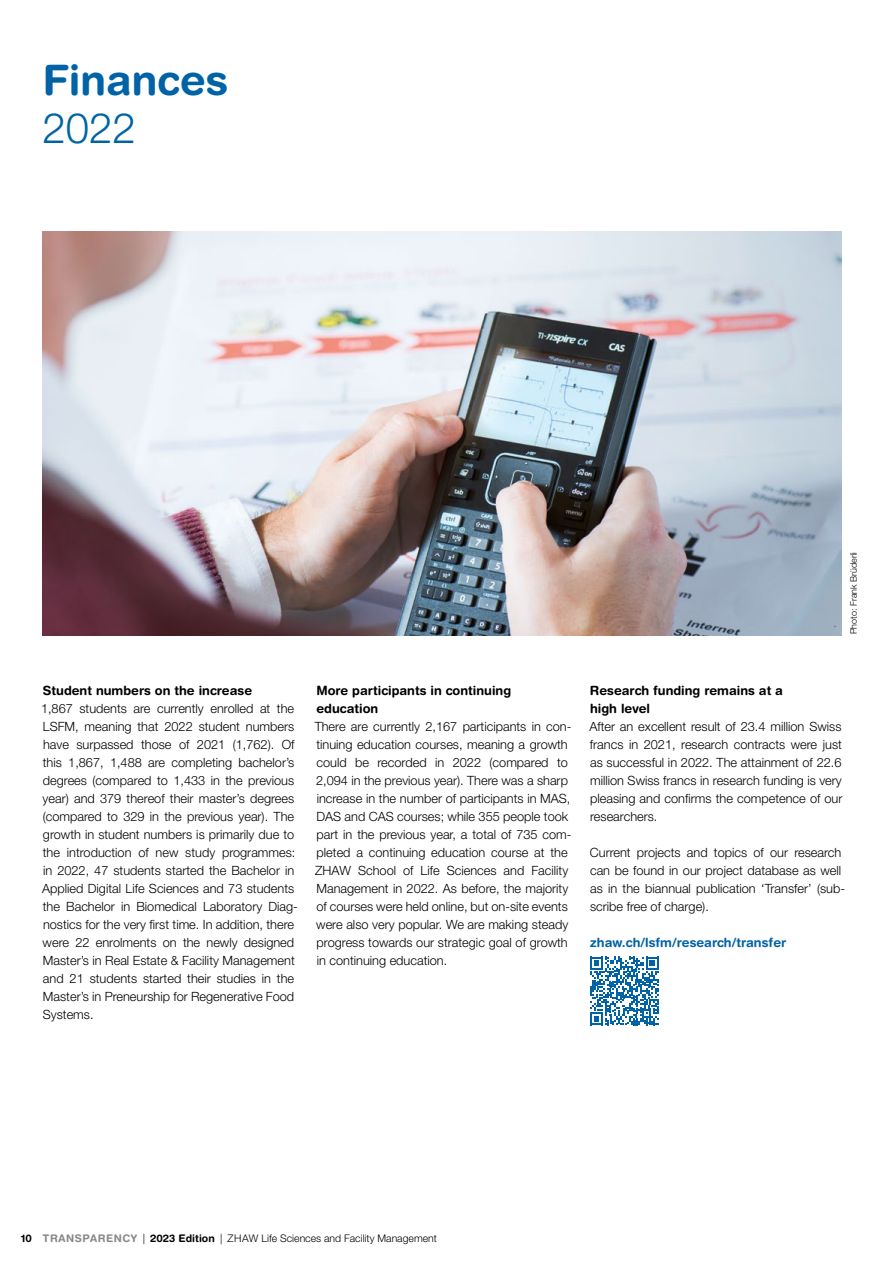
<style>
.page{position:relative;width:893px;height:1263px;background:#fff}
.page>*{position:absolute;margin:0;border:0;box-sizing:border-box;transform-origin:0 0}
._1_Titel{font:700 42px "Helvetica Rounded LT Std";color:#0063a5}
._2_Titel{font:300 42px "Helvetica Neue LT Std";color:#0063a5}
.Lauftext{font:300 12.75px/18px "Helvetica Neue LT Std";color:#000}
.Zwischentitel{font:700 12.75px/18px "Helvetica Rounded LT Std";color:#000}
.Zwischentitel-2{font:700 12.75px "Helvetica Rounded LT Std";color:#0063a5}
.t1{font:300 10.5px "Helvetica Neue LT Std";color:#000}
.t2{font:300 9px "Helvetica Neue LT Std";color:#000}
.s1{font-family:"Helvetica Rounded LT Std";font-weight:700}
.s2{font-family:"Helvetica Rounded LT Std";font-weight:700;color:#878988}
</style>
<div class="page">
<svg style="left:590px;top:956px;width:69px;height:69px"></svg>
<img style="left:43px;top:231px;width:799px;height:404px">
<p class="_1_Titel" style="left:43px;top:54px;width:187px">Finances</p>
<p class="_2_Titel" style="left:43px;top:102px;width:95px">2022</p>
<p class="t2" style="left:848px;top:634px;width:84px;rotate:-90deg">Photo: Frank Brüderli</p>
<p class="Zwischentitel" style="left:43px;top:681px;width:211px">Student numbers on the increase</p>
<p class="Lauftext" style="left:41px;top:699px;width:258px">1,867 students are currently enrolled at the LSFM, meaning that 2022 student numbers have surpassed those of 2021 (1,762). Of this 1,867, 1,488 are completing bachelor’s degrees (compared to 1,433 in the previous year) and 379 thereof their master’s degrees (compared to 329 in the previous year). The growth in student numbers is primarily due to the introduction of new study programmes: in 2022, 47 students started the Bachelor in Applied Digital Life Sciences and 73 students the Bachelor in Biomedical Laboratory Diag&shy;nostics for the very first time. In addition, there were 22 enrolments on the newly designed Master’s in Real Estate &amp; Facility Management and 21 students started their studies in the Master’s in Preneurship for Regenerative Food Systems.</p>
<p class="Zwischentitel" style="left:316px;top:681px;width:196px">More participants in continuing education</p>
<p class="Lauftext" style="left:315px;top:717px;width:258px">There are currently 2,167 participants in con&shy;tinuing education courses, meaning a growth could be recorded in 2022 (compared to 2,094 in the previous year). There was a sharp increase in the number of participants in MAS, DAS and CAS courses; while 355 people took part in the previous year, a total of 735 com&shy;pleted a continuing education course at the ZHAW School of Life Sciences and Facility Management in 2022. As before, the majority of courses were held online, but on-site events were also very popular. We are making steady progress towards our strategic goal of growth in continuing education.</p>
<p class="Zwischentitel" style="left:590px;top:681px;width:195px">Research funding remains at a high level</p>
<p class="Lauftext" style="left:589px;top:717px;width:255px;text-align:justify">After an excellent result of 23.4 million Swiss francs in 2021, research contracts were just as successful in 2022. The attainment of 22.6 million Swiss francs in research funding is very pleasing and confirms the competence of our researchers.</p>
<p class="Lauftext" style="left:590px;top:843px;width:257px">Current projects and topics of our research can be found in our project database as well as in the biannual publication ‘Transfer’ (sub&shy;scribe free of charge).</p>
<p class="Zwischentitel-2" style="left:590px;top:935px;width:198px">zhaw.ch/lsfm/research/transfer</p>
<p class="t1" style="left:21px;top:1231px;width:417px"><span class="s1">10</span> <span class="s2">TRANSPARENCY</span> | <span class="s1">2023 Edition</span> | ZHAW Life Sciences and Facility Management</p>
</div>
